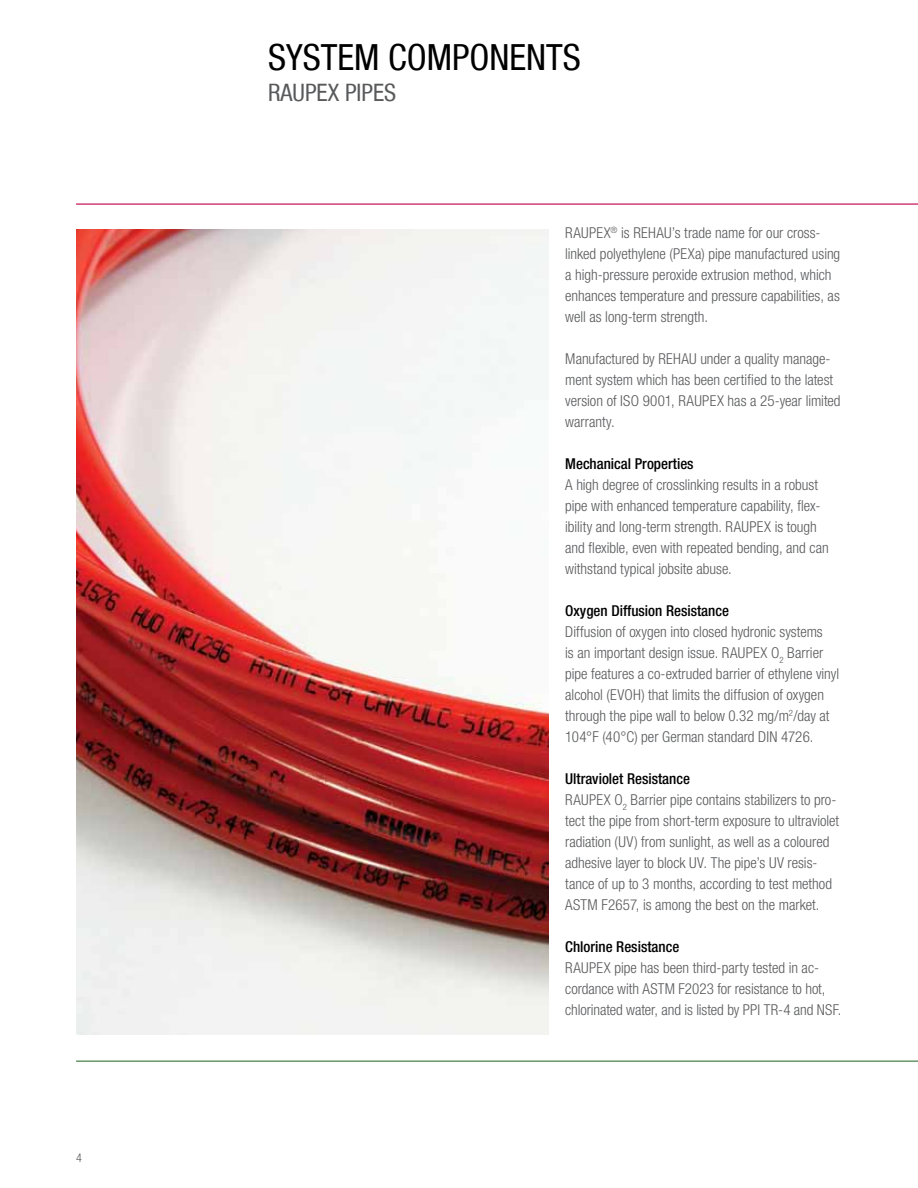
<style>
.page{position:relative;width:918px;height:1188px;background:#fff}
.page>*{position:absolute;margin:0;border:0;box-sizing:border-box;transform-origin:0 0}
.t1{font:condensed 36px "Helvetica Neue LT Com";color:#000}
.t2{font:condensed 24px "Helvetica Neue LT Com";color:#58595b}
.t3{font:300 condensed 15px/21px "Helvetica Neue LT Com";color:#58595b}
.t4{font:500 condensed 15px "Helvetica Neue LT Com";color:#000}
.t5{font:300 condensed 12px "Helvetica Neue LT Com";color:#58595b}
.s1{font-weight:500;color:#000}
</style>
<div class="page">
<hr style="left:76px;top:203px;width:842px;height:2px;background:#d13f76">
<hr style="left:76px;top:1060px;width:842px;height:2px;background:#699667">
<img style="left:76px;top:230px;width:472px;height:805px">
<p class="t5" style="left:76px;top:1151px;width:7px">4</p>
<h1 class="t1" style="left:268px;top:36px;width:73px">SYSTEM</h1>
<h1 class="t1" style="left:388px;top:36px;width:121px">COMPONENT</h1>
<h1 class="t1" style="left:563px;top:36px;width:19px">S</h1>
<h2 class="t2" style="left:268px;top:79px;width:128px">RAUPEX PIPES</h2>
<p class="t3" style="left:565px;top:222px;width:277px">RAUPEX<sup>®</sup> is REHAU’s trade name for our cross&shy;linked polyethylene (PEXa) pipe manufactured using a high-pressure peroxide extrusion method, which enhances temperature and pressure capabilities, as well as long-term strength.</p>
<p class="t3" style="left:565px;top:348px;width:277px">Manufactured by REHAU under a quality manage&shy;ment system which has been certified to the latest version of ISO 9001, RAUPEX has a 25-year limited warranty.</p>
<p class="t4" style="left:565px;top:455px;width:130px">Mechanical Properties</p>
<p class="t3" style="left:565px;top:474px;width:265px">A high degree of crosslinking results in a robust pipe with enhanced temperature capability, flex&shy;ibility and long-term strength. RAUPEX is tough and flexible, even with repeated bending, and can withstand typical jobsite abuse.</p>
<p class="t4" style="left:565px;top:602px;width:165px">Oxygen Diffusion Resistance</p>
<p class="t3" style="left:565px;top:621px;width:276px">Diffusion of oxygen into closed hydronic systems<br>is an important design issue. RAUPEX O<sub>2</sub> Barrier pipe features a co-extruded barrier of ethylene vinyl alcohol (EVOH) that limits the diffusion of oxygen through the pipe wall to below 0.32 mg/m<sup>2</sup>/day at 104°F (40°C) per German standard DIN 4726.</p>
<p class="t3" style="left:565px;top:768px;width:276px"><span class="s1">Ultraviolet Resistance<br></span>RAUPEX O<sub>2</sub> Barrier pipe contains stabilizers to pro&shy;tect the pipe from short-term exposure to ultraviolet radiation (UV) from sunlight, as well as a coloured adhesive layer to block UV. The pipe’s UV resis&shy;tance of up to 3 months, according to test method ASTM F2657, is among the best on the market.</p>
<p class="t4" style="left:565px;top:938px;width:116px">Chlorine Resistance</p>
<p class="t3" style="left:565px;top:957px;width:278px">RAUPEX pipe has been third-party tested in ac&shy;cordance with ASTM F2023 for resistance to hot, chlorinated water, and is listed by PPI TR-4 and NSF.</p>
</div>
